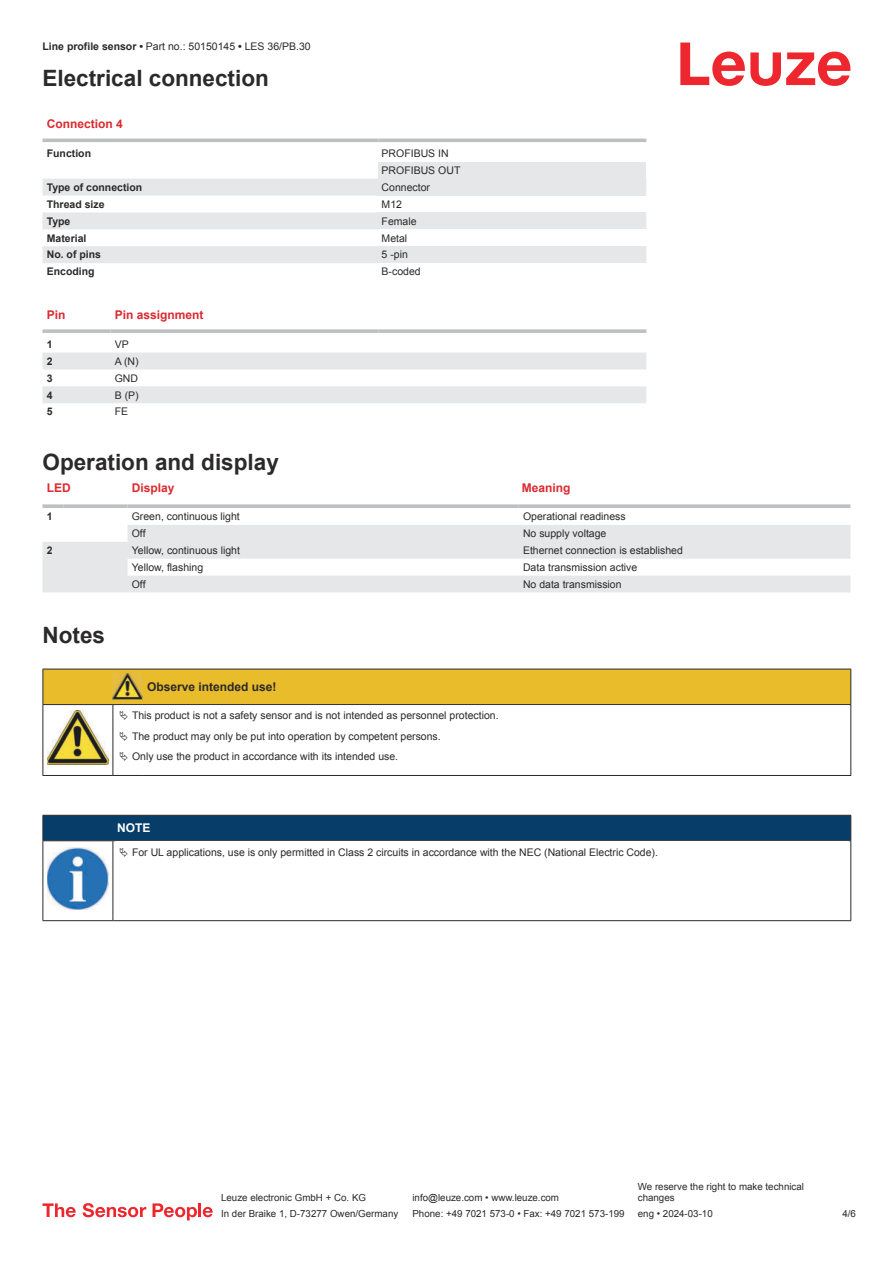
<style>
.page{position:relative;width:893px;height:1263px;background:#fff}
.page>*{position:absolute;margin:0;border:0;box-sizing:border-box;transform-origin:0 0}
.t1{font:700 22.5px "Arial";color:#2b292a}
.t2{font:700 12px "Arial";color:#db2a30}
.t3{font:700 12px "Arial";color:#2b292a}
.t4{font:700 12px "Arial";color:#fff}
.t5{font:10.5px/20.2px "Arial";color:#2b292a}
.t6{font:700 10.5px "Arial";color:#2b292a}
.t7{font:9.75px/11.7px "Arial";color:#2b292a}
.s1{font-weight:700}
</style>
<div class="page">
<svg style="left:680px;top:43px;width:170px;height:43px"></svg>
<svg style="left:43px;top:138px;width:603px;height:1px"></svg>
<svg style="left:43px;top:179px;width:335px;height:84px;fill:#e6e7e9"></svg>
<hr style="left:43px;top:139px;width:335px;height:3px;background:#bdbfc1">
<hr style="left:378px;top:139px;width:268px;height:3px;background:#bdbfc1">
<div style="left:378px;top:162px;width:268px;height:17px;background:#e6e7e9"></div>
<div style="left:378px;top:179px;width:268px;height:17px;background:#e6e7e9"></div>
<div style="left:378px;top:212px;width:268px;height:17px;background:#e6e7e9"></div>
<div style="left:378px;top:246px;width:268px;height:17px;background:#e6e7e9"></div>
<svg style="left:43px;top:352px;width:603px;height:1px"></svg>
<svg style="left:43px;top:353px;width:603px;height:50px"></svg>
<svg style="left:43px;top:329px;width:68px;height:4px"></svg>
<svg style="left:111px;top:329px;width:267px;height:4px"></svg>
<svg style="left:378px;top:329px;width:268px;height:4px"></svg>
<svg style="left:43px;top:525px;width:807px;height:67px;fill:#e6e7e9"></svg>
<svg style="left:43px;top:504px;width:21px;height:4px"></svg>
<svg style="left:64px;top:504px;width:64px;height:4px"></svg>
<svg style="left:128px;top:504px;width:391px;height:4px;background:#c3c5c7"></svg>
<svg style="left:519px;top:504px;width:331px;height:4px"></svg>
<svg style="left:43px;top:1203px;width:33px;height:14px"></svg>
<svg style="left:83px;top:1203px;width:63px;height:14px"></svg>
<svg style="left:153px;top:1203px;width:44px;height:17px"></svg>
<hr style="left:198px;top:1203px;width:3px;height:14px;background:#ed272d">
<svg style="left:203px;top:1207px;width:10px;height:10px"></svg>
<hr style="left:43px;top:775px;width:70px;height:1px;background:#2b292a">
<hr style="left:113px;top:775px;width:30px;height:1px;background:#2b292a">
<hr style="left:143px;top:775px;width:708px;height:1px;background:#2b292a">
<div style="left:43px;top:815px;width:808px;height:26px;background:#063d69"></div>
<hr style="left:113px;top:840px;width:738px;height:1px;background:#2b292a">
<hr style="left:43px;top:841px;width:1px;height:75px;background:#2b292a">
<hr style="left:113px;top:841px;width:1px;height:75px;background:#2b292a">
<hr style="left:850px;top:841px;width:1px;height:75px;background:#2b292a">
<hr style="left:43px;top:920px;width:70px;height:1px;background:#2b292a">
<hr style="left:113px;top:920px;width:738px;height:1px;background:#2b292a">
<img style="left:47px;top:847px;width:61px;height:63px">
<svg style="left:43px;top:669px;width:808px;height:106px"></svg>
<p class="t5" style="left:43px;top:37px;width:270px"><span class="s1">Line profile sensor •</span> Part no.: 50150145 <span class="s1">•</span> LES 36/PB.30</p>
<h1 class="t1" style="left:43px;top:70px;width:228px">Electrical connection</h1>
<p class="t2" style="left:47px;top:119px;width:78px">Connection 4</p>
<p class="t6" style="left:47px;top:149px;width:46px">Function</p>
<p class="t5" style="left:382px;top:146px;width:80px;line-height:17px">PROFIBUS IN<br>PROFIBUS OUT</p>
<p class="t6" style="left:47px;top:183px;width:97px">Type of connection</p>
<p class="t5" style="left:382px;top:178px;width:50px">Connector</p>
<p class="t6" style="left:47px;top:200px;width:59px">Thread size</p>
<p class="t5" style="left:382px;top:195px;width:22px">M12</p>
<p class="t6" style="left:47px;top:217px;width:25px">Type</p>
<p class="t5" style="left:382px;top:212px;width:37px">Female</p>
<p class="t6" style="left:47px;top:234px;width:41px">Material</p>
<p class="t5" style="left:382px;top:229px;width:27px">Metal</p>
<p class="t6" style="left:47px;top:251px;width:56px">No. of pins</p>
<p class="t5" style="left:382px;top:246px;width:28px">5 -pin</p>
<p class="t6" style="left:47px;top:268px;width:49px">Encoding</p>
<p class="t5" style="left:382px;top:262px;width:41px">B-coded</p>
<p class="t2" style="left:47px;top:310px;width:20px">Pin</p>
<p class="t2" style="left:115px;top:310px;width:90px">Pin assignment</p>
<p class="t6" style="left:47px;top:340px;width:7px">1</p>
<p class="t5" style="left:115px;top:335px;width:16px">VP</p>
<p class="t6" style="left:47px;top:357px;width:7px">2</p>
<p class="t5" style="left:115px;top:352px;width:25px">A (N)</p>
<p class="t6" style="left:47px;top:374px;width:7px">3</p>
<p class="t5" style="left:115px;top:369px;width:25px">GND</p>
<p class="t6" style="left:47px;top:391px;width:7px">4</p>
<p class="t5" style="left:115px;top:386px;width:25px">B (P)</p>
<p class="t6" style="left:47px;top:408px;width:7px">5</p>
<p class="t5" style="left:115px;top:403px;width:15px">FE</p>
<h1 class="t1" style="left:43px;top:454px;width:238px">Operation and display</h1>
<p class="t2" style="left:47px;top:483px;width:25px">LED</p>
<p class="t2" style="left:132px;top:483px;width:44px">Display</p>
<p class="t2" style="left:522px;top:483px;width:50px">Meaning</p>
<p class="t6" style="left:47px;top:512px;width:7px">1</p>
<p class="t5" style="left:132px;top:507px;width:109px">Green, continuous light</p>
<p class="t5" style="left:523px;top:507px;width:104px">Operational readiness</p>
<p class="t5" style="left:132px;top:524px;width:15px">Off</p>
<p class="t5" style="left:523px;top:524px;width:85px">No supply voltage</p>
<p class="t6" style="left:47px;top:546px;width:7px">2</p>
<p class="t5" style="left:132px;top:541px;width:110px">Yellow, continuous light</p>
<p class="t5" style="left:523px;top:541px;width:161px">Ethernet connection is established</p>
<p class="t5" style="left:132px;top:558px;width:73px">Yellow, flashing</p>
<p class="t5" style="left:523px;top:558px;width:116px">Data transmission active</p>
<p class="t5" style="left:132px;top:575px;width:15px">Off</p>
<p class="t5" style="left:523px;top:575px;width:100px">No data transmission</p>
<h1 class="t1" style="left:43px;top:626px;width:64px">Notes</h1>
<p class="t3" style="left:147px;top:682px;width:131px">Observe intended use!</p>
<p class="t5" style="left:132px;top:706px;width:368px">This product is not a safety sensor and is not intended as personnel protection.<br>The product may only be put into operation by competent persons.<br>Only use the product in accordance with its intended use.</p>
<p class="t4" style="left:117px;top:823px;width:35px">NOTE</p>
<p class="t5" style="left:132px;top:843px;width:527px">For UL applications, use is only permitted in Class 2 circuits in accordance with the NEC (National Electric Code).</p>
<p class="t7" style="left:221px;top:1193px;width:146px">Leuze electronic GmbH + Co. KG</p>
<p class="t7" style="left:412px;top:1193px;width:148px">info@leuze.com • www.leuze.com</p>
<p class="t7" style="left:638px;top:1181px;width:168px">We reserve the right to make technical changes</p>
<p class="t7" style="left:221px;top:1209px;width:179px">In der Braike 1, D-73277 Owen/Germany</p>
<p class="t7" style="left:412px;top:1209px;width:214px">Phone: +49 7021 573-0 • Fax: +49 7021 573-199</p>
<p class="t7" style="left:638px;top:1209px;width:76px">eng • 2024-03-10</p>
<p class="t7" style="left:842px;top:1209px;width:15px">4 /6</p>
</div>
